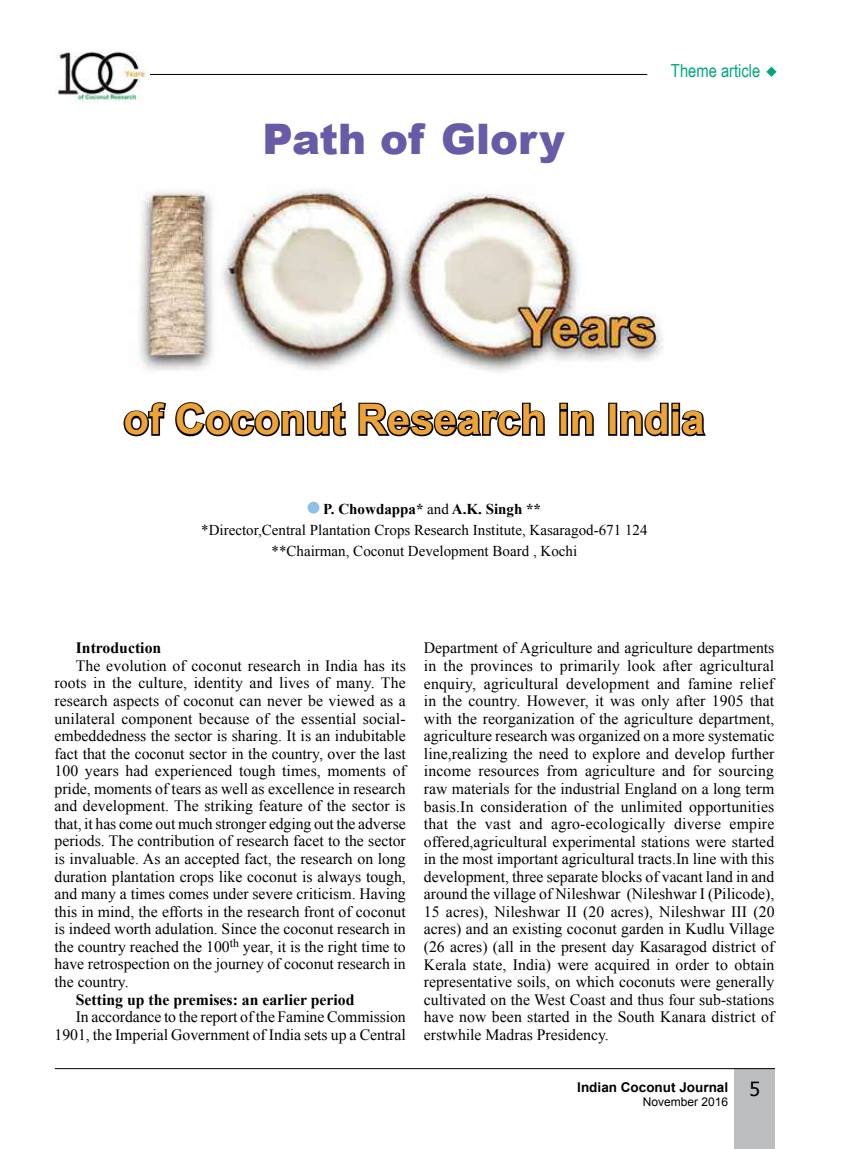
<style>
.page{position:relative;width:851px;height:1149px;background:#fff}
.page>*{position:absolute;margin:0;border:0;box-sizing:border-box;transform-origin:0 0}
.t1{font:700 42px "Arial";color:#eda338}
.t2{font:900 42px "Arial";color:#685aa7}
.t3{font:19.5px "Tahoma";color:#000}
.t4{font:18px "Arial Narrow";color:#00a77e}
.t5{font:15.75px/17.5px "Times New Roman";color:#000;text-align:justify}
.t6{font:700 15.75px "Times New Roman";color:#000}
.t7{font:15px "Times New Roman";color:#000}
.t8{font:700 15px "Times New Roman";color:#000}
.t9{font:700 13.5px "Arial";color:#000}
.t10{font:12px "Arial";color:#000}
.s1{font-weight:400}
</style>
<div class="page">
<div style="left:734px;top:1068px;width:40px;height:80px;background:#bcbec0"></div>
<hr style="left:55px;top:1067px;width:719px;height:1px;background:#000">
<hr style="left:55px;top:74px;width:592px;height:1px;background:#000">
<svg style="left:766px;top:67px;width:10px;height:10px"></svg>
<img style="left:55px;top:51px;width:94px;height:51px">
<div style="left:307px;top:501px;width:12px;height:12px;background:#8dc1e8;border-radius:50%"></div>
<img style="left:138px;top:189px;width:525px;height:183px">
<svg style="left:123px;top:402px;width:43px;height:35px"></svg>
<svg style="left:175px;top:402px;width:172px;height:35px"></svg>
<svg style="left:358px;top:402px;width:187px;height:35px"></svg>
<svg style="left:559px;top:402px;width:35px;height:34px"></svg>
<div style="left:608px;top:402px;width:9px;height:33px;border:3px solid #000"></div>
<svg style="left:620px;top:402px;width:86px;height:35px"></svg>
<h1 class="t2" style="left:262px;top:108px;width:304px">Path of Glory</h1>
<p class="t4" style="left:671px;top:58px;width:91px">Theme article</p>
<h1 class="t1" style="left:123px;top:391px;width:583px">of Coconut Research in India</h1>
<p class="t8" style="left:323px;top:498px;width:219px">P. Chowdappa* <span class="s1">and</span> A.K. Singh **</p>
<p class="t7" style="left:201px;top:519px;width:447px">*Director,Central Plantation Crops Research Institute, Kasaragod-671 124</p>
<p class="t7" style="left:271px;top:540px;width:307px">**Chairman, Coconut Development Board , Kochi</p>
<p class="t6" style="left:76px;top:637px;width:87px">Introduction</p>
<p class="t5" style="left:54px;top:656px;width:353px;text-indent:21px">The evolution of coconut research in India has its roots in the culture, identity and lives of many. The research aspects of coconut can never be viewed as a unilateral component because of the essential social&shy;embeddedness the sector is sharing. It is an indubitable fact that the coconut sector in the country, over the last 100 years had experienced tough times, moments of pride, moments of tears as well as excellence in research and development. The striking feature of the sector is that, it has come out much stronger edging out the adverse periods. The contribution of research facet to the sector is invaluable. As an accepted fact, the research on long duration plantation crops like coconut is always tough, and many a times comes under severe criticism. Having this in mind, the efforts in the research front of coconut is indeed worth adulation. Since the coconut research in the country reached the 100<sup>th</sup> year, it is the right time to have retrospection on the journey of coconut research in the country.</p>
<p class="t6" style="left:76px;top:988px;width:280px">Setting up the premises: an earlier period</p>
<p class="t5" style="left:54px;top:1007px;width:353px;text-align:right">In accordance to the report of the Famine Commission<br>1901, the Imperial Government of India sets up a Central</p>
<p class="t5" style="left:424px;top:639px;width:352px">Department of Agriculture and agriculture departments in the provinces to primarily look after agricultural enquiry, agricultural development and famine relief in the country. However, it was only after 1905 that with the reorganization of the agriculture department, agriculture research was organized on a more systematic line,realizing the need to explore and develop further income resources from agriculture and for sourcing raw materials for the industrial England on a long term basis.In consideration of the unlimited opportunities that the vast and agro-ecologically diverse empire offered,agricultural experimental stations were started in the most important agricultural tracts.In line with this development, three separate blocks of vacant land in and around the village of Nileshwar (Nileshwar I (Pilicode), 15 acres), Nileshwar II (20 acres), Nileshwar III (20 acres) and an existing coconut garden in Kudlu Village (26 acres) (all in the present day Kasaragod district of Kerala state, India) were acquired in order to obtain representative soils, on which coconuts were generally cultivated on the West Coast and thus four sub-stations have now been started in the South Kanara district of erstwhile Madras Presidency.</p>
<p class="t9" style="left:577px;top:1078px;width:152px">Indian Coconut Journal</p>
<p class="t10" style="left:642px;top:1093px;width:87px">November 2016</p>
<p class="t3" style="left:749px;top:1075px;width:12px">5</p>
</div>
